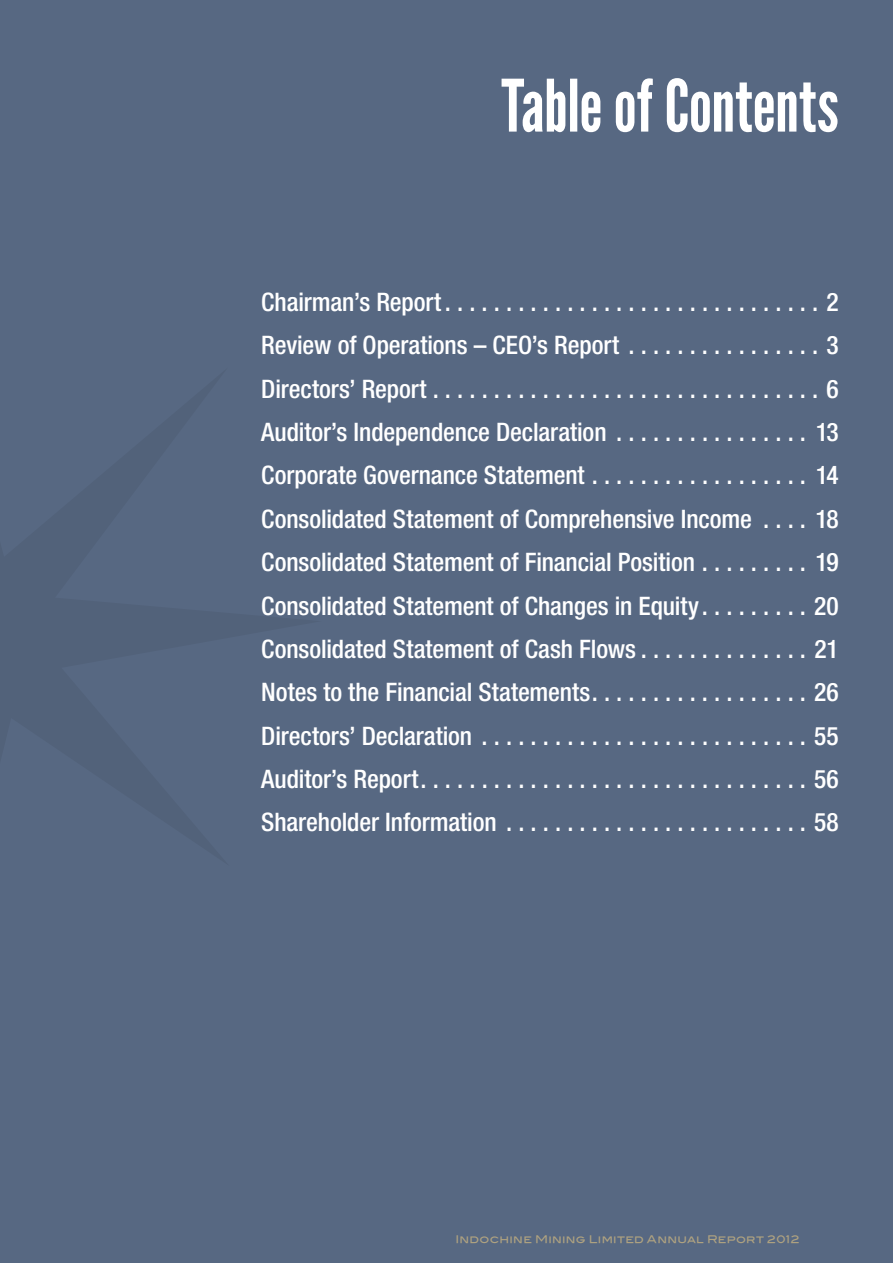
<style>
.page{position:relative;width:893px;height:1263px;background:#576882}
.page>*{position:absolute;margin:0;border:0;box-sizing:border-box;transform-origin:0 0}
.Section_Header{font:72px "League Gothic";letter-spacing:-.01em;color:#fff}
.TOC_table{font:500 condensed 25.5px "Helvetica Neue LT Std";letter-spacing:-.005em;color:#fff}
.Heading1{font:10.5px "Blair Md ITCTT Medium";letter-spacing:.03em;color:#afa280}
</style>
<div class="page">
<p class="Section_Header" style="left:501px;top:65px;width:339px">Table of Contents</p>
<p class="TOC_table" style="left:261px;top:287px;width:579px">Chairman’s Report . . . . . . . . . . . . . . . . . . . . . . . . . . . . . . . 2</p>
<p class="TOC_table" style="left:261px;top:330px;width:579px">Review of Operations – CEO’s Report . . . . . . . . . . . . . . . . 3</p>
<p class="TOC_table" style="left:261px;top:373px;width:579px">Directors’ Report . . . . . . . . . . . . . . . . . . . . . . . . . . . . . . . . 6</p>
<p class="TOC_table" style="left:261px;top:417px;width:579px">Auditor’s Independence Declaration . . . . . . . . . . . . . . . . 13</p>
<p class="TOC_table" style="left:261px;top:460px;width:579px">Corporate Governance Statement . . . . . . . . . . . . . . . . . . 14</p>
<p class="TOC_table" style="left:261px;top:503px;width:579px">Consolidated Statement of Comprehensive Income . . . . 18</p>
<p class="TOC_table" style="left:261px;top:547px;width:579px">Consolidated Statement of Financial Position . . . . . . . . . 19</p>
<p class="TOC_table" style="left:261px;top:590px;width:579px">Consolidated Statement of Changes in Equity . . . . . . . . . 20</p>
<p class="TOC_table" style="left:261px;top:634px;width:579px">Consolidated Statement of Cash Flows . . . . . . . . . . . . . . 21</p>
<p class="TOC_table" style="left:261px;top:677px;width:579px">Notes to the Financial Statements . . . . . . . . . . . . . . . . . . 26</p>
<p class="TOC_table" style="left:261px;top:720px;width:579px">Directors’ Declaration . . . . . . . . . . . . . . . . . . . . . . . . . . . 55</p>
<p class="TOC_table" style="left:261px;top:764px;width:579px">Auditor’s Report . . . . . . . . . . . . . . . . . . . . . . . . . . . . . . . . 56</p>
<p class="TOC_table" style="left:261px;top:807px;width:579px">Shareholder Information . . . . . . . . . . . . . . . . . . . . . . . . . 58</p>
<p class="Heading1" style="left:455px;top:1231px;width:345px">Indochine Mining Limited Annual Report 2012</p>
</div>
